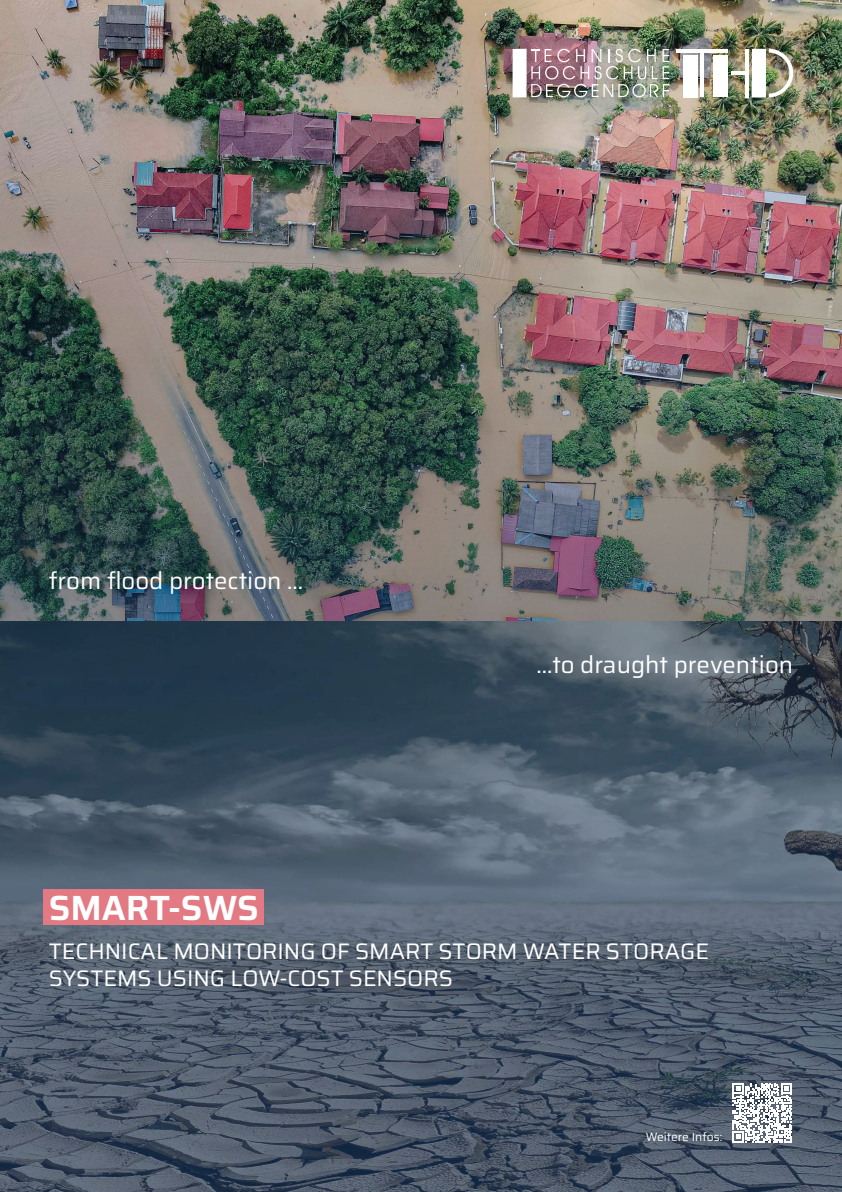
<style>
.page{position:relative;width:842px;height:1192px;background:#fff}
.page>*{position:absolute;margin:0;border:0;box-sizing:border-box;transform-origin:0 0}
.t1{font:600 35px "Saira";color:#fff}
.t2{font:24px "Saira";color:#fff}
.t3{font:22.5px/27px "Saira";color:#fff}
.t4{font:12px "Saira";color:#fff}
</style>
<div class="page">
<img style="left:0;top:0;width:842px;height:1192px">
<div style="left:714px;top:55px;width:14px;height:42px;background:#fff"></div>
<div style="left:683px;top:55px;width:15px;height:42px;background:#fff"></div>
<hr style="left:745px;top:49px;width:3px;height:48px;background:#fff">
<div style="left:752px;top:49px;width:14px;height:48px;background:#fff"></div>
<div style="left:513px;top:49px;width:14px;height:48px;background:#fff"></div>
<svg style="left:769px;top:49px;width:24px;height:48px"></svg>
<hr style="left:677px;top:49px;width:51px;height:3px;background:#fff">
<hr style="left:700px;top:52px;width:4px;height:45px;background:#fff">
<hr style="left:731px;top:71px;width:14px;height:4px;background:#fff">
<img style="left:531px;top:49px;width:138px;height:48px">
<div style="left:44px;top:889px;width:220px;height:36px;background:#e37983"></div>
<svg style="left:732px;top:1083px;width:60px;height:59px"></svg>
<p class="t2" style="left:49px;top:561px;width:256px">from flood protection ...</p>
<p class="t2" style="left:536px;top:645px;width:258px">...to draught prevention</p>
<h1 class="t1" style="left:49px;top:879px;width:212px">SMART-SWS</h1>
<p class="t3" style="left:49px;top:937px;width:662px">TECHNICAL MONITORING OF SMART STORM WATER STORAGE<br>SYSTEMS USING LOW-COST SENSORS</p>
<p class="t4" style="left:646px;top:1127px;width:78px">Weitere Infos:</p>
</div>
